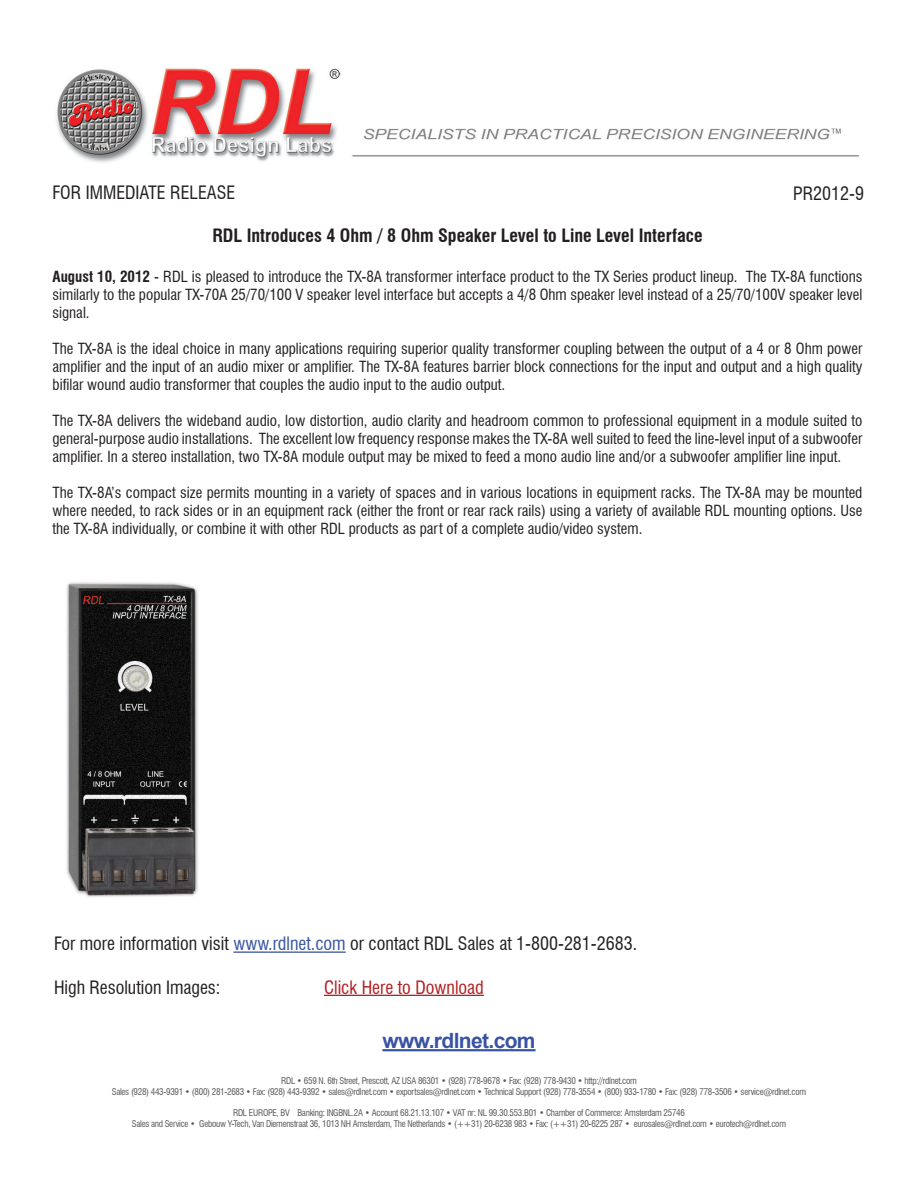
<style>
.page{position:relative;width:918px;height:1188px;background:#fff}
.page>*{position:absolute;margin:0;border:0;box-sizing:border-box;transform-origin:0 0}
.t1{font:700 21px "Arial";letter-spacing:-.03em;color:#3853a3}
.t2{font:condensed 18px "Swiss 721 BT";color:#231f20}
.t3{font:700 condensed 18px "Swiss 721 BT";color:#231f20}
.t4{font:condensed 18px "Swiss 721 BT";color:#b21f22}
.t5{font:condensed 15px/18px "Swiss 721 BT";color:#231f20;text-align:justify}
.t6{font:condensed 9px/10.8px "Swiss 721 BT";letter-spacing:-.03em;color:#57585a;text-align:center}
.s1{font-weight:700}
.s2{color:#3853a3}
</style>
<div class="page">
<img style="left:56px;top:68px;width:803px;height:95px">
<hr style="left:233px;top:951px;width:35px;height:2px;background:#3853a3">
<hr style="left:268px;top:951px;width:56px;height:2px;background:#3853a3">
<hr style="left:324px;top:951px;width:22px;height:2px;background:#3853a3">
<hr style="left:324px;top:995px;width:160px;height:1px;background:#b21f22">
<hr style="left:382px;top:1049px;width:154px;height:2px;background:#3853a3">
<img style="left:66px;top:582px;width:132px;height:315px">
<p class="t2" style="left:53px;top:182px;width:184px">FOR IMMEDIATE RELEASE</p>
<p class="t2" style="left:793px;top:183px;width:72px">PR2012-9</p>
<p class="t3" style="left:212px;top:225px;width:492px">RDL Introduces 4 Ohm / 8 Ohm Speaker Level to Line Level Interface</p>
<p class="t5" style="left:52px;top:267px;width:812px"><span class="s1">August 10, 2012</span> - RDL is pleased to introduce the TX-8A transformer interface product to the TX Series product lineup. The TX-8A functions similarly to the popular TX-70A 25/70/100 V speaker level interface but accepts a 4/8 Ohm speaker level instead of a 25/70/100V speaker level signal.</p>
<p class="t5" style="left:52px;top:339px;width:812px">The TX-8A is the ideal choice in many applications requiring superior quality transformer coupling between the output of a 4 or 8 Ohm power amplifier and the input of an audio mixer or amplifier. The TX-8A features barrier block connections for the input and output and a high quality bifilar wound audio transformer that couples the audio input to the audio output.</p>
<p class="t5" style="left:52px;top:411px;width:812px">The TX-8A delivers the wideband audio, low distortion, audio clarity and headroom common to professional equipment in a module suited to general-purpose audio installations. The excellent low frequency response makes the TX-8A well suited to feed the line-level input of a subwoofer amplifier. In a stereo installation, two TX-8A module output may be mixed to feed a mono audio line and/or a subwoofer amplifier line input.</p>
<p class="t5" style="left:52px;top:483px;width:811px">The TX-8A’s compact size permits mounting in a variety of spaces and in various locations in equipment racks. The TX-8A may be mounted where needed, to rack sides or in an equipment rack (either the front or rear rack rails) using a variety of available RDL mounting options. Use the TX-8A individually, or combine it with other RDL products as part of a complete audio/video system.</p>
<p class="t2" style="left:54px;top:933px;width:585px">For more information visit <span class="s2">www.rdlnet.com</span> or contact RDL Sales at 1-800-281-2683.</p>
<p class="t2" style="left:54px;top:976px;width:168px">High Resolution Images:</p>
<p class="t4" style="left:324px;top:976px;width:161px">Click Here to Download</p>
<h1 class="t1" style="left:382px;top:1027px;width:155px">www.rdlnet.com</h1>
<p class="t6" style="left:112px;top:1075px;width:696px">RDL • 659 N. 6th Street, Prescott, AZ USA 86301 • (928) 778-9678 • Fax: (928) 778-9430 • http://rdlnet.com<br>Sales (928) 443-9391 • (800) 281-2683 • Fax: (928) 443-9392 • sales@rdlnet.com • exportsales@rdlnet.com • Technical Support (928) 778-3554 • (800) 933-1780 • Fax: (928) 778-3506 • service@rdlnet.com</p>
<p class="t6" style="left:132px;top:1108px;width:656px">RDL EUROPE, BV Banking: INGBNL.2A • Account 68.21.13.107 • VAT nr: NL 99.30.553.B01 • Chamber of Commerce: Amsterdam 25746<br>Sales and Service • Gebouw Y-Tech, Van Diemenstraat 36, 1013 NH Amsterdam, The Netherlands • (++31) 20-6238 983 • Fax: (++31) 20-6225 287 • eurosales@rdlnet.com • eurotech@rdlnet.com</p>
</div>
